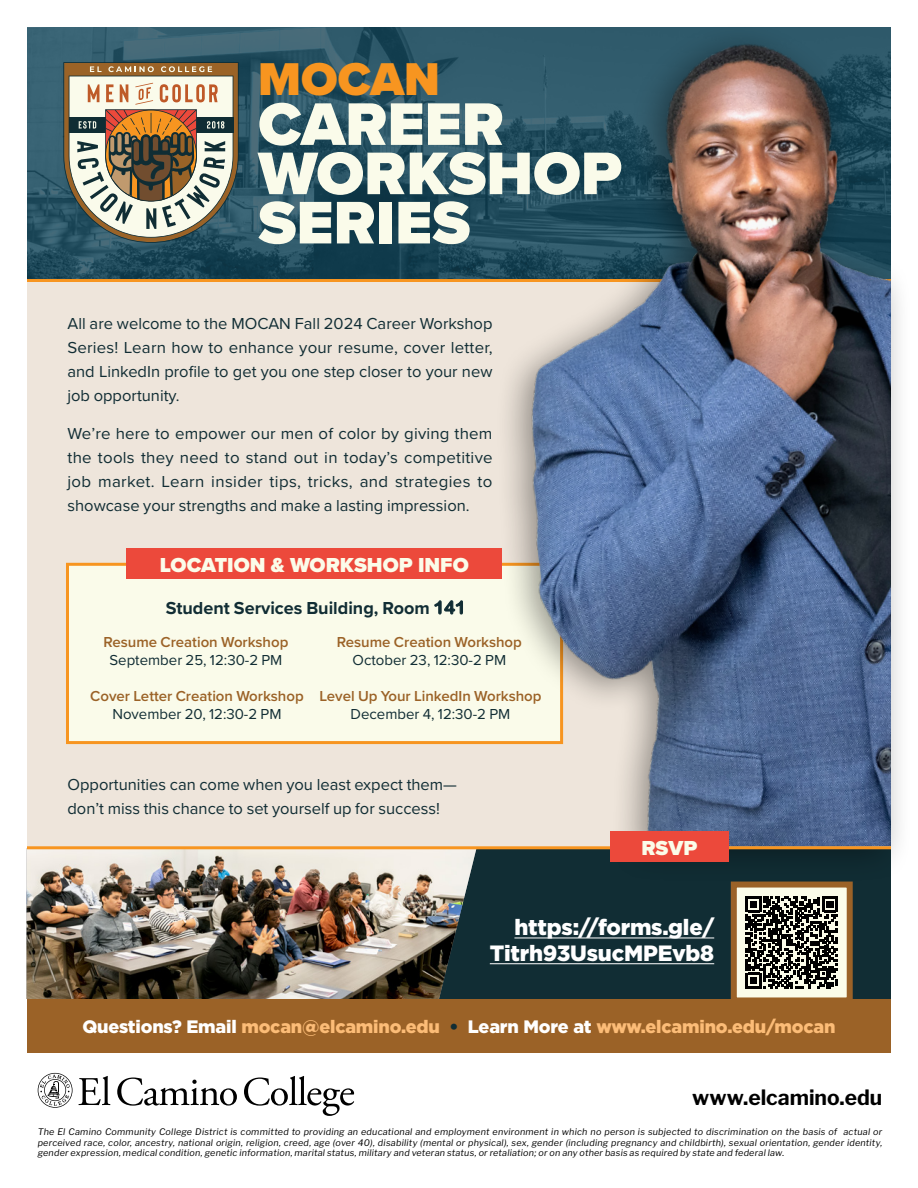
<style>
.page{position:relative;width:918px;height:1188px;background:#fff}
.page>*{position:absolute;margin:0;border:0;box-sizing:border-box;transform-origin:0 0}
.t1{font:900 62.25px/49.2px "Proxima Nova";color:#fafbea}
.t2{font:900 47.7px "Proxima Nova";color:#f79520}
.t3{font:900 22.05px/25.8px "Gotham";letter-spacing:-.01em;color:#fff;text-align:right}
.t4{font:900 21px "Proxima Nova";color:#fbfce9}
.t5{font:700 21px "Libre Franklin";color:#000}
.t6{font:900 18px "Gotham";letter-spacing:-.01em;color:#fcbc77}
.t7{font:700 18px "Proxima Nova";color:#112d34}
.t8{font:16.5px/24px "Proxima Nova";color:#112d34;text-align:justify}
.t9{font:600 15px "Proxima Nova";color:#9b6227}
.t10{font:15px "Proxima Nova";color:#112d34}
.t11{font:italic 9px/10.5px "Libre Franklin";letter-spacing:.025em;color:#000;text-align:justify}
.s1{font-family:"Arial Rounded MT Bold";font-weight:400}
.s2{color:#fff}
.s3{color:#112d34}
</style>
<div class="page">
<svg style="left:27px;top:27px;width:460px;height:252px;background:#265061"></svg>
<div style="left:27px;top:848px;width:864px;height:151px;background:#112d34"></div>
<div style="left:27px;top:999px;width:864px;height:54px;background:#9b6227"></div>
<div style="left:27px;top:280px;width:864px;height:568px;background:#eee5db"></div>
<hr style="left:27px;top:279px;width:864px;height:3px;background:#f79520">
<div style="left:66px;top:563px;width:497px;height:181px;background:#fafbea;border:3px solid #f79520"></div>
<div style="left:127px;top:548px;width:375px;height:31px;background:#ec493b"></div>
<img style="left:27px;top:849px;width:450px;height:150px">
<div style="left:494px;top:21px;width:419px;height:861px;background:#000;opacity:.4"></div>
<img style="left:487px;top:27px;width:404px;height:819px">
<svg style="left:63px;top:62px;width:176px;height:181px;background:#9e937e"></svg>
<svg style="left:117px;top:1078px;width:120px;height:28px"></svg>
<svg style="left:244px;top:1076px;width:110px;height:40px"></svg>
<svg style="left:38px;top:1073px;width:72px;height:35px"></svg>
<svg style="left:728px;top:879px;width:128px;height:120px;background:#837d6d"></svg>
<hr style="left:514px;top:938px;width:200px;height:1px;background:#fff">
<hr style="left:490px;top:963px;width:224px;height:1px;background:#fff">
<hr style="left:27px;top:846px;width:864px;height:3px;background:#f79520">
<div style="left:610px;top:831px;width:119px;height:31px;background:#ec493b"></div>
<h2 class="t2" style="left:258px;top:44px;width:183px">MOCAN</h2>
<h1 class="t1" style="left:258px;top:99px;width:365px">CAREER<br>WORKSHOP<br>SERIES</h1>
<h3 class="t8" style="left:68px;top:311px;width:427px">All are welcome to the MOCAN Fall 2024 Career Workshop Series! Learn how to enhance your resume, cover letter, and LinkedIn profile to get you one step closer to your new job opportunity.</h3>
<h3 class="t8" style="left:68px;top:421px;width:427px">We’re here to empower our men of color by giving them the tools they need to stand out in today’s competitive job market. Learn insider tips, tricks, and strategies to showcase your strengths and make a lasting impression.</h3>
<h3 class="t4" style="left:160px;top:549px;width:311px">LOCATION &amp; WORKSHOP INFO</h3>
<h3 class="t7" style="left:166px;top:594px;width:302px">Student Services Building, Room <span class="s1">141</span></h3>
<h3 class="t9" style="left:337px;top:631px;width:187px">Resume Creation Workshop</h3>
<h3 class="t10" style="left:353px;top:649px;width:155px">October 23, 12:30-2 PM</h3>
<h3 class="t9" style="left:319px;top:685px;width:224px">Level Up Your LinkedIn Workshop</h3>
<h3 class="t10" style="left:351px;top:703px;width:161px">December 4, 12:30-2 PM</h3>
<h3 class="t9" style="left:103px;top:631px;width:187px">Resume Creation Workshop</h3>
<h3 class="t10" style="left:109px;top:649px;width:174px">September 25, 12:30-2 PM</h3>
<h3 class="t9" style="left:90px;top:685px;width:215px">Cover Letter Creation Workshop</h3>
<h3 class="t10" style="left:112px;top:703px;width:171px">November 20, 12:30-2 PM</h3>
<h3 class="t8" style="left:68px;top:772px;width:391px">Opportunities can come when you least expect them— don’t miss this chance to set yourself up for success!</h3>
<h3 class="t4" style="left:641px;top:832px;width:57px">RSVP</h3>
<h3 class="t3" style="left:490px;top:914px;width:226px">https://forms.gle/<br>Titrh93UsucMPEvb8</h3>
<h3 class="t6" style="left:82px;top:1016px;width:755px"><span class="s2">Questions? Email</span> mocan@elcamino.edu <span class="s3">•</span> <span class="s2">Learn More at</span> www.elcamino.edu/mocan</h3>
<h3 class="t5" style="left:692px;top:1085px;width:192px">www.elcamino.edu</h3>
<p class="t11" style="left:38px;top:1127px;width:846px">The El Camino Community College District is committed to providing an educational and employment environment in which no person is subjected to discrimination on the basis of actual or perceived race, color, ancestry, national origin, religion, creed, age (over 40), disability (mental or physical), sex, gender (including pregnancy and childbirth), sexual orientation, gender identity, gender expression, medical condition, genetic information, marital status, military and veteran status, or retaliation; or on any other basis as required by state and federal law.</p>
</div>
